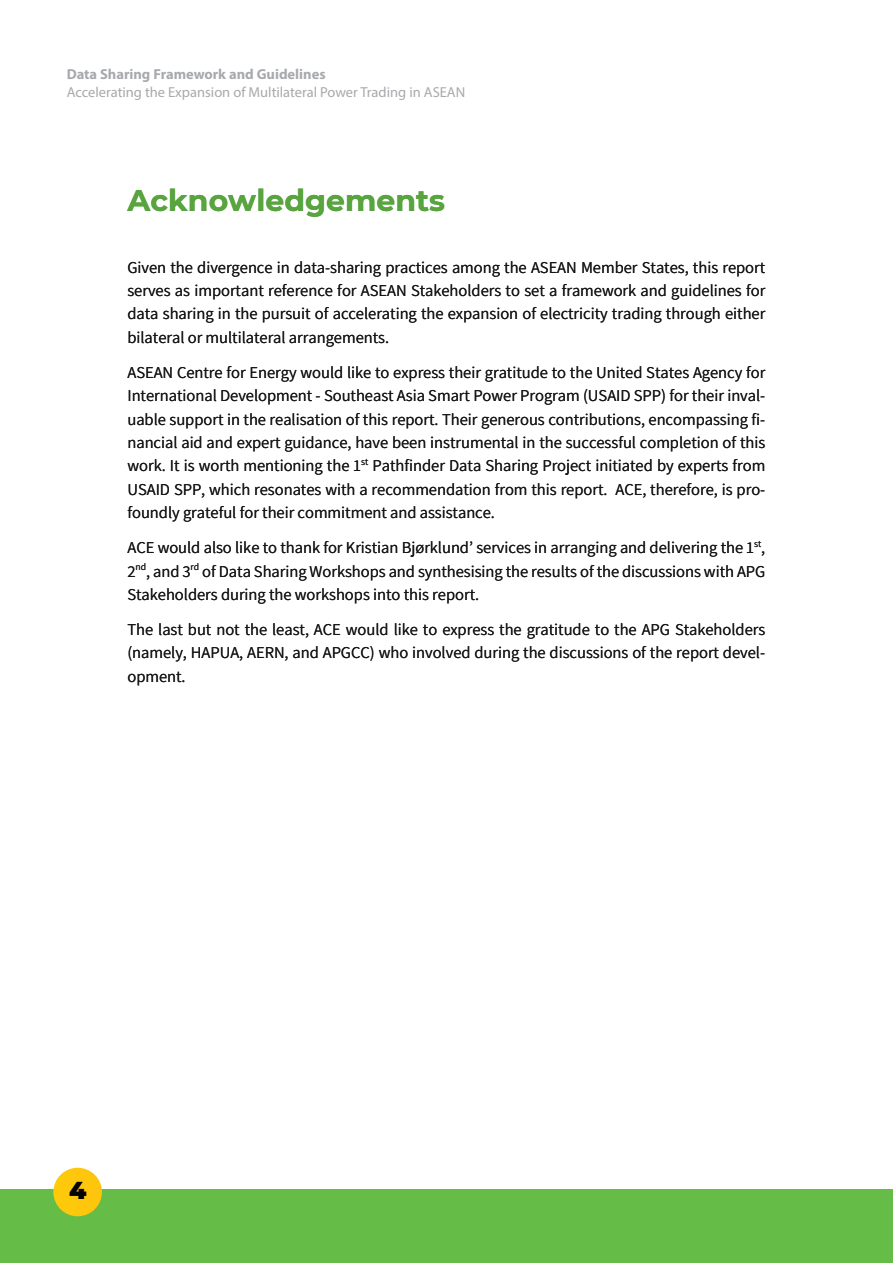
<style>
.page{position:relative;width:893px;height:1263px;background:#fff}
.page>*{position:absolute;margin:0;border:0;box-sizing:border-box;transform-origin:0 0}
.t1{font:700 29.85px "Montserrat";color:#58a43f}
.t2{font:900 24.45px "Montserrat";color:#040503}
.t3{font:16.5px/23.2px "Assistant";color:#171717;text-align:justify}
.t4{font:14.4px "Myriad Pro";color:#a7a9ac}
.t5{font:700 14.4px "Myriad Pro";color:#a7a9ac}
</style>
<div class="page">
<div style="left:0;top:1190px;width:893px;height:73px;background:#65bc46"></div>
<div style="left:53px;top:1168px;width:49px;height:48px;background:#fec70c;border-radius:24px"></div>
<p class="t5" style="left:67px;top:65px;width:260px">Data Sharing Framework and Guidelines</p>
<p class="t4" style="left:67px;top:83px;width:400px">Accelerating the Expansion of Multilateral Power Trading in ASEAN</p>
<h1 class="t1" style="left:127px;top:179px;width:319px">Acknowledgements</h1>
<p class="t3" style="left:127px;top:255px;width:639px">Given the divergence in data-sharing practices among the ASEAN Member States, this report serves as important reference for ASEAN Stakeholders to set a framework and guidelines for data sharing in the pursuit of accelerating the expansion of electricity trading through either bilateral or multilateral arrangements.</p>
<p class="t3" style="left:127px;top:360px;width:639px">ASEAN Centre for Energy would like to express their gratitude to the United States Agency for International Development - Southeast Asia Smart Power Program (USAID SPP) for their inval&shy;uable support in the realisation of this report. Their generous contributions, encompassing fi&shy;nancial aid and expert guidance, have been instrumental in the successful completion of this work. It is worth mentioning the 1<sup>st</sup> Pathfinder Data Sharing Project initiated by experts from USAID SPP, which resonates with a recommendation from this report. ACE, therefore, is pro&shy;foundly grateful for their commitment and assistance.</p>
<p class="t3" style="left:127px;top:535px;width:639px">ACE would also like to thank for Kristian Bjørklund’ services in arranging and delivering the 1<sup>st</sup>, 2<sup>nd</sup>, and 3<sup>rd</sup> of Data Sharing Workshops and synthesising the results of the discussions with APG Stakeholders during the workshops into this report.</p>
<p class="t3" style="left:127px;top:617px;width:639px">The last but not the least, ACE would like to express the gratitude to the APG Stakeholders (namely, HAPUA, AERN, and APGCC) who involved during the discussions of the report devel&shy;opment.</p>
<h2 class="t2" style="left:69px;top:1172px;width:19px">4</h2>
</div>
